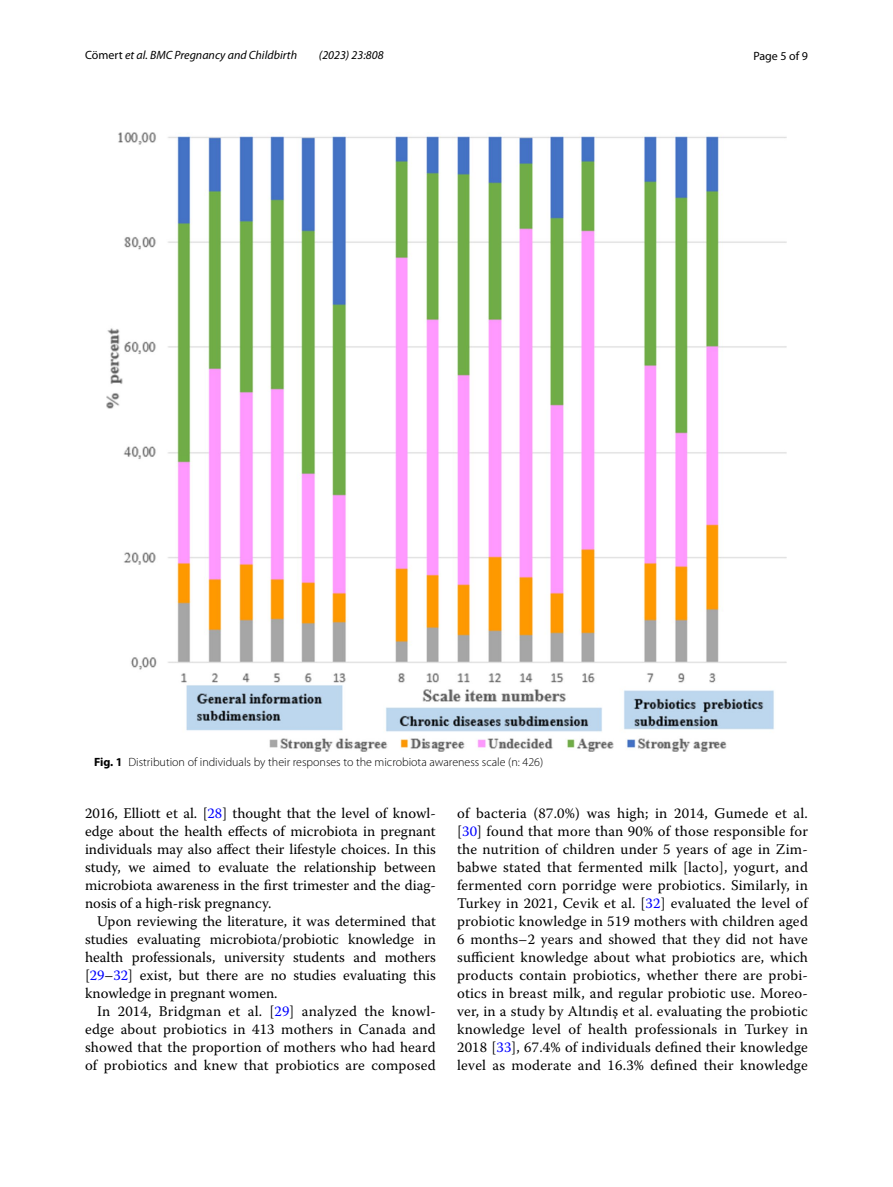
<style>
.page{position:relative;width:893px;height:1187px;background:#fff}
.page>*{position:absolute;margin:0;border:0;box-sizing:border-box;transform-origin:0 0}
.t1{font:14.7px/18px "Warnock Pro";letter-spacing:.01em;color:#000;text-align:justify}
.t2{font:300 12px "Myriad Pro";color:#000}
.t3{font:italic 12px "Myriad Pro";color:#000}
.t4{font:12px "Myriad Pro";color:#000}
.s1{font-style:normal}
.s2{font-weight:700}
.s3{color:#00f}
</style>
<div class="page">
<img style="left:107px;top:133px;width:679px;height:618px">
<p class="t3" style="left:85px;top:48px;width:214px"><span class="s1">Cömert</span> et al. BMC Pregnancy and Childbirth</p>
<p class="t3" style="left:319px;top:48px;width:66px">(2023) 23:808</p>
<p class="t4" style="left:753px;top:48px;width:56px">Page 5 of 9</p>
<p class="t2" style="left:94px;top:755px;width:451px"><span class="s2">Fig. 1</span> Distribution of individuals by their responses to the microbiota awareness scale (n: 426)</p>
<p class="t1" style="left:85px;top:803px;width:352px">2016, Elliott et al. [<span class="s3">28</span>] thought that the level of knowl&shy;edge about the health effects of microbiota in pregnant individuals may also affect their lifestyle choices. In this study, we aimed to evaluate the relationship between microbiota awareness in the first trimester and the diag&shy;nosis of a high-risk pregnancy.</p>
<p class="t1" style="left:85px;top:911px;width:352px;text-indent:12px">Upon reviewing the literature, it was determined that studies evaluating microbiota/probiotic knowledge in health professionals, university students and mothers [<span class="s3">29</span>–<span class="s3">32</span>] exist, but there are no studies evaluating this knowledge in pregnant women.</p>
<p class="t1" style="left:85px;top:1001px;width:352px;text-indent:12px">In 2014, Bridgman et al. [<span class="s3">29</span>] analyzed the knowl&shy;edge about probiotics in 413 mothers in Canada and showed that the proportion of mothers who had heard of probiotics and knew that probiotics are composed</p>
<p class="t1" style="left:457px;top:803px;width:352px">of bacteria (87.0%) was high; in 2014, Gumede et al. [<span class="s3">30</span>] found that more than 90% of those responsible for the nutrition of children under 5 years of age in Zim&shy;babwe stated that fermented milk [lacto], yogurt, and fermented corn porridge were probiotics. Similarly, in Turkey in 2021, Cevik et al. [<span class="s3">32</span>] evaluated the level of probiotic knowledge in 519 mothers with children aged 6 months–2 years and showed that they did not have sufficient knowledge about what probiotics are, which products contain probiotics, whether there are probi&shy;otics in breast milk, and regular probiotic use. Moreo&shy;ver, in a study by Altındiş et al. evaluating the probiotic knowledge level of health professionals in Turkey in 2018 [<span class="s3">33</span>], 67.4% of individuals defined their knowledge level as moderate and 16.3% defined their knowledge</p>
</div>
